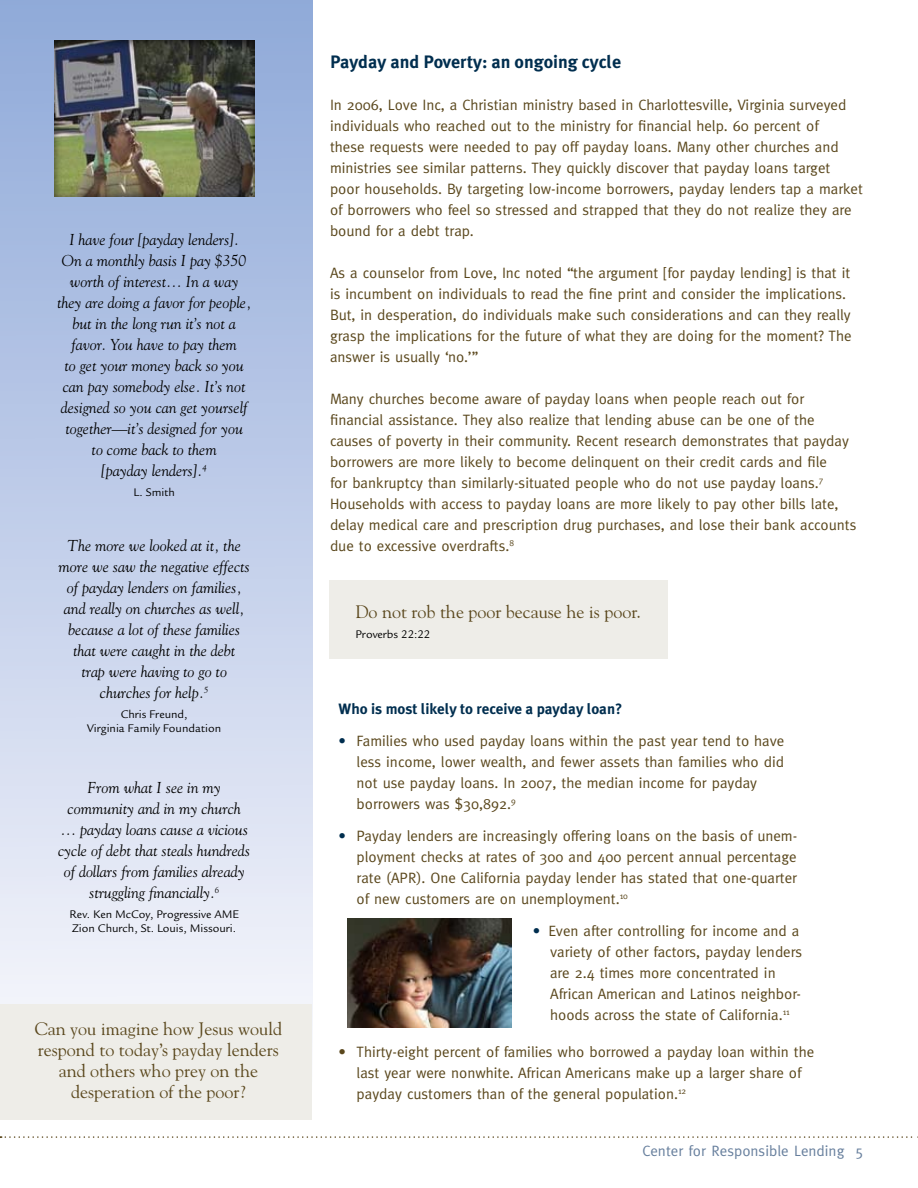
<style>
.page{position:relative;width:918px;height:1188px;background:#fff}
.page>*{position:absolute;margin:0;border:0;box-sizing:border-box;transform-origin:0 0}
.t1{font:18px/21px "Goudy";color:#5a471c;text-align:center}
.t2{font:700 18px "Meta Plus";color:#002e4f}
.t3{font:italic 15.75px/21px "Goudy";color:#000;text-align:center}
.t4{font:15px/21px "Meta";color:#5a471c}
.t5{font:700 15px "Meta Plus";color:#002e4f}
.t6{font:15px "Meta";color:#677f9d}
.t7{font:12px/14.4px "Legacy Sans";color:#000;text-align:center}
.s1{color:#002e4f}
</style>
<div class="page">
<svg style="left:0;top:1136px;width:918px;height:2px"></svg>
<div style="left:330px;top:580px;width:338px;height:79px;background:#eeede8"></div>
<div style="left:0;top:0;width:313px;height:1098px;background:linear-gradient(to bottom,#8ea9d8,#faf9fd)"></div>
<div style="left:53px;top:40px;width:202px;height:157px;background:#000;opacity:.75"></div>
<div style="left:0;top:1004px;width:312px;height:116px;background:#eeede8"></div>
<img style="left:348px;top:918px;width:163px;height:109px">
<p class="t3" style="left:57px;top:229px;width:196px">I have four [payday lenders].<br>On a monthly basis I pay $350 worth of interest… In a way they are doing a favor for people, but in the long run it’s not a favor. You have to pay them<br>to get your money back so you can pay somebody else. It’s not designed so you can get yourself together—it’s designed for you<br>to come back to them<br>[payday lenders].<sup>4</sup></p>
<p class="t7" style="left:134px;top:485px;width:43px">L. Smith</p>
<p class="t3" style="left:59px;top:535px;width:193px">The more we looked at it, the more we saw the negative effects of payday lenders on families, and really on churches as well, because a lot of these families that were caught in the debt<br>trap were having to go to churches for help.<sup>5</sup></p>
<p class="t7" style="left:87px;top:707px;width:135px">Chris Freund,<br>Virginia Family Foundation</p>
<p class="t3" style="left:58px;top:777px;width:193px">From what I see in my community and in my church … payday loans cause a vicious cycle of debt that steals hundreds of dollars from families already struggling financially.<sup>6</sup></p>
<p class="t7" style="left:70px;top:907px;width:171px;text-align:left">Rev. Ken McCoy, Progressive AME<br>Zion Church, St. Louis, Missouri.</p>
<p class="t1" style="left:35px;top:1018px;width:249px">Can you imagine how Jesus would respond to today’s payday lenders and others who prey on the desperation of the poor?</p>
<p class="t2" style="left:330px;top:52px;width:293px">Payday and Poverty: an ongoing cycle</p>
<p class="t4" style="left:330px;top:94px;width:534px">In 2006, Love Inc, a Christian ministry based in Charlottesville, Virginia surveyed individuals who reached out to the ministry for financial help. 60 percent of<br>these requests were needed to pay off payday loans. Many other churches and ministries see similar patterns. They quickly discover that payday loans target poor households. By targeting low-income borrowers, payday lenders tap a market of borrowers who feel so stressed and strapped that they do not realize they are bound for a debt trap.</p>
<p class="t4" style="left:330px;top:262px;width:523px">As a counselor from Love, Inc noted “the argument [for payday lending] is that it is incumbent on individuals to read the fine print and consider the implications.<br>But, in desperation, do individuals make such considerations and can they really grasp the implications for the future of what they are doing for the moment? The answer is usually ‘no.’”</p>
<p class="t4" style="left:330px;top:388px;width:528px">Many churches become aware of payday loans when people reach out for financial assistance. They also realize that lending abuse can be one of the causes of poverty in their community. Recent research demonstrates that payday borrowers are more likely to become delinquent on their credit cards and file<br>for bankruptcy than similarly-situated people who do not use payday loans.<sup>7<br></sup>Households with access to payday loans are more likely to pay other bills late, delay medical care and prescription drug purchases, and lose their bank accounts due to excessive overdrafts.<sup>8</sup></p>
<p class="t1" style="left:356px;top:601px;width:287px">Do not rob the poor because he is poor.</p>
<p class="t7" style="left:356px;top:627px;width:76px">Proverbs 22:22</p>
<p class="t5" style="left:339px;top:700px;width:285px">Who is most likely to receive a payday loan?</p>
<p class="t4" style="left:357px;top:730px;width:429px;text-indent:-18px"><span class="s1">•</span> Families who used payday loans within the past year tend to have less income, lower wealth, and fewer assets than families who did not use payday loans. In 2007, the median income for payday borrowers was $30,892.<sup>9</sup></p>
<p class="t4" style="left:357px;top:825px;width:442px;text-align:justify;text-indent:-18px"><span class="s1">•</span> Payday lenders are increasingly offering loans on the basis of unem&shy;ployment checks at rates of 300 and 400 percent annual percentage rate (APR). One California payday lender has stated that one-quarter of new customers are on unemployment.<sup>10</sup></p>
<p class="t4" style="left:550px;top:920px;width:254px;text-indent:-17px"><span class="s1">•</span> Even after controlling for income and a variety of other factors, payday lenders are 2.4 times more concentrated in African American and Latinos neighbor&shy;hoods across the state of California.<sup>11</sup></p>
<p class="t4" style="left:357px;top:1041px;width:459px;text-indent:-18px">• Thirty-eight percent of families who borrowed a payday loan within the last year were nonwhite. African Americans make up a larger share of payday customers than of the general population.<sup>12</sup></p>
<p class="t6" style="left:642px;top:1142px;width:223px">Center for Responsible Lending 5</p>
</div>
